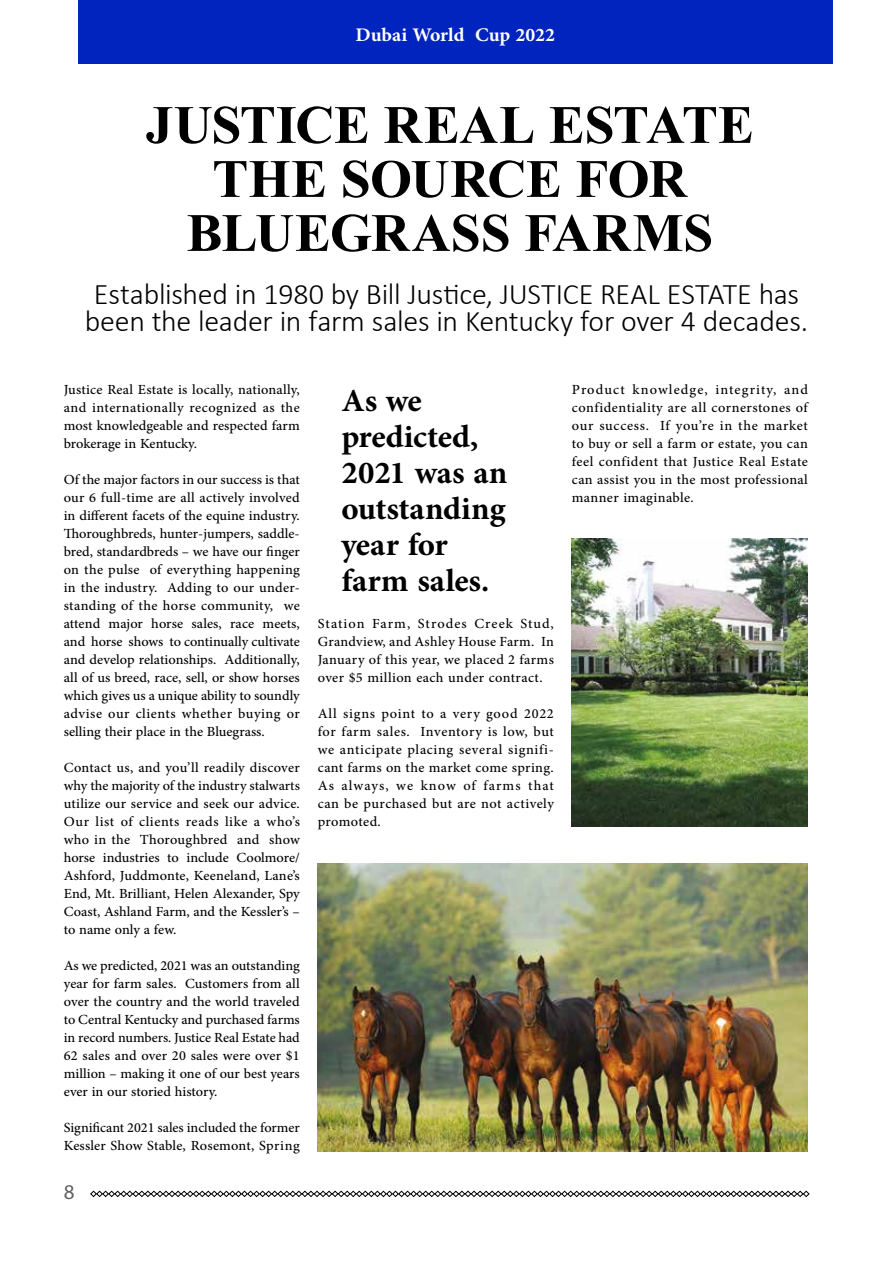
<style>
.page{position:relative;width:893px;height:1263px;background:#fff}
.page>*{position:absolute;margin:0;border:0;box-sizing:border-box;transform-origin:0 0}
.t1{font:700 54px/54px "Times New Roman";letter-spacing:-.005em;color:#000;text-align:center}
.t2{font:700 45px/36px "Adobe Arabic";letter-spacing:-.005em;color:#000}
.t3{font:300 30px/27px "Calibri";letter-spacing:-.01em;color:#000;text-align:center}
.t4{font:700 27px "Adobe Arabic";color:#fff}
.t5{font:21px "Myriad Pro";color:#5f6060}
.t6{font:19.5px/18px "Adobe Arabic";letter-spacing:.005em;color:#000;text-align:justify}
</style>
<div class="page">
<img style="left:572px;top:538px;width:236px;height:288px">
<img style="left:318px;top:863px;width:490px;height:288px">
<div style="left:78px;top:0;width:754px;height:64px;background:#0024bd"></div>
<svg style="left:90px;top:1190px;width:720px;height:7px"></svg>
<h3 class="t4" style="left:355px;top:16px;width:201px">Dubai World Cup 2022</h3>
<h1 class="t1" style="left:146px;top:96px;width:610px">JUSTICE REAL ESTATE<br>THE SOURCE FOR<br>BLUEGRASS FARMS</h1>
<h3 class="t3" style="left:85px;top:281px;width:725px">Established in 1980 by Bill Justice, JUSTICE REAL ESTATE has been the leader in farm sales in Kentucky for over 4 decades.</h3>
<p class="t6" style="left:64px;top:379px;width:238px">Justice Real Estate is locally, nationally, and internationally recognized as the most knowledgeable and respected farm brokerage in Kentucky.</p>
<p class="t6" style="left:64px;top:469px;width:238px">Of the major factors in our success is that our 6 full‐time are all actively involved in different facets of the equine industry.<br>Thoroughbreds, hunter‐jumpers, saddle&shy;bred, standardbreds – we have our finger on the pulse of everything happening in the industry. Adding to our under&shy;standing of the horse community, we attend major horse sales, race meets, and horse shows to continually cultivate and develop relationships. Additionally, all of us breed, race, sell, or show horses which gives us a unique ability to soundly advise our clients whether buying or selling their place in the Bluegrass.</p>
<p class="t6" style="left:64px;top:757px;width:238px">Contact us, and you’ll readily discover why the majority of the industry stalwarts utilize our service and seek our advice.<br>Our list of clients reads like a who’s who in the Thoroughbred and show horse industries to include Coolmore/ Ashford, Juddmonte, Keeneland, Lane’s End, Mt. Brilliant, Helen Alexander, Spy Coast, Ashland Farm, and the Kessler’s – to name only a few.</p>
<p class="t6" style="left:64px;top:955px;width:238px">As we predicted, 2021 was an outstanding year for farm sales. Customers from all over the country and the world traveled to Central Kentucky and purchased farms in record numbers. Justice Real Estate had 62 sales and over 20 sales were over $1 million – making it one of our best years ever in our storied history.</p>
<p class="t6" style="left:64px;top:1117px;width:238px">Significant 2021 sales included the former<br>Kessler Show Stable, Rosemont, Spring</p>
<p class="t5" style="left:64px;top:1179px;width:12px">8</p>
<h2 class="t2" style="left:341px;top:377px;width:168px">As we predicted,<br>2021 was an outstanding year for farm sales.</h2>
<p class="t6" style="left:318px;top:613px;width:238px">Station Farm, Strodes Creek Stud, Grandview, and Ashley House Farm. In January of this year, we placed 2 farms over $5 million each under contract.</p>
<p class="t6" style="left:318px;top:703px;width:238px">All signs point to a very good 2022 for farm sales. Inventory is low, but we anticipate placing several signifi&shy;cant farms on the market come spring.<br>As always, we know of farms that can be purchased but are not actively promoted.</p>
<p class="t6" style="left:572px;top:379px;width:238px">Product knowledge, integrity, and confidentiality are all cornerstones of our success. If you’re in the market to buy or sell a farm or estate, you can feel confident that Justice Real Estate can assist you in the most professional manner imaginable.</p>
</div>
